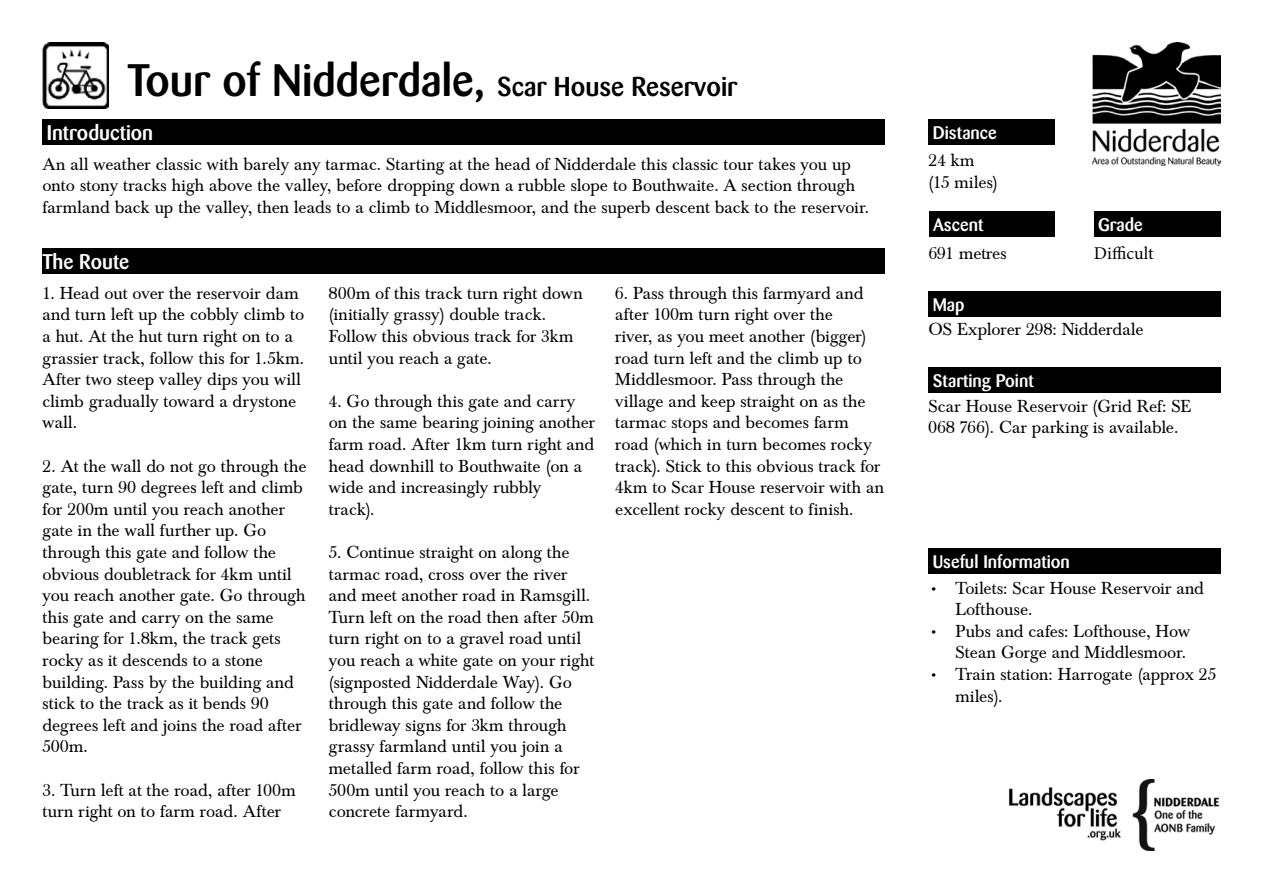
<style>
.page{position:relative;width:1263px;height:893px;background:#fff}
.page>*{position:absolute;margin:0;border:0;box-sizing:border-box;transform-origin:0 0}
.t1{font:500 27px "Barmeno";color:#000}
.t2{font:500 21px "Barmeno";color:#fff}
.t3{font:18px/21.6px "Baskerville Normal";letter-spacing:.01em;color:#000}
.t4{font:500 18px "Barmeno";color:#fff}
.t5{font:18px "Minion Pro";color:#000}
.s1{font-size:45px}
</style>
<div class="page">
<img style="left:1093px;top:43px;width:127px;height:122px">
<img style="left:1009px;top:779px;width:210px;height:71px">
<div style="left:43px;top:119px;width:841px;height:26px;background:#000"></div>
<div style="left:43px;top:248px;width:841px;height:26px;background:#000"></div>
<div style="left:928px;top:119px;width:126px;height:26px;background:#000"></div>
<div style="left:928px;top:367px;width:292px;height:26px;background:#000"></div>
<div style="left:928px;top:549px;width:292px;height:25px;background:#000"></div>
<div style="left:928px;top:291px;width:292px;height:26px;background:#000"></div>
<div style="left:929px;top:212px;width:125px;height:25px;background:#000"></div>
<div style="left:1094px;top:212px;width:126px;height:25px;background:#000"></div>
<img style="left:43px;top:43px;width:66px;height:65px">
<h1 class="t1" style="left:128px;top:71px;width:611px"><span class="s1">Tour of Nidderdale,</span> Scar House Reservoir</h1>
<p class="t2" style="left:47px;top:120px;width:108px">Introduction</p>
<p class="t3" style="left:43px;top:154px;width:828px">An all weather classic with barely any tarmac. Starting at the head of Nidderdale this classic tour takes you up onto stony tracks high above the valley, before dropping down a rubble slope to Bouthwaite. A section through farmland back up the valley, then leads to a climb to Middlesmoor, and the superb descent back to the reservoir.</p>
<p class="t2" style="left:43px;top:249px;width:88px">The Route</p>
<p class="t3" style="left:43px;top:283px;width:263px">1. Head out over the reservoir dam and turn left up the cobbly climb to a hut. At the hut turn right on to a grassier track, follow this for 1.5km.<br>After two steep valley dips you will climb gradually toward a drystone wall.</p>
<p class="t3" style="left:43px;top:455px;width:265px">2. At the wall do not go through the gate, turn 90 degrees left and climb for 200m until you reach another gate in the wall further up. Go through this gate and follow the obvious doubletrack for 4km until you reach another gate. Go through this gate and carry on the same bearing for 1.8km, the track gets rocky as it descends to a stone building. Pass by the building and stick to the track as it bends 90 degrees left and joins the road after<br>500m.</p>
<p class="t3" style="left:43px;top:779px;width:255px">3. Turn left at the road, after 100m turn right on to farm road. After</p>
<p class="t3" style="left:329px;top:283px;width:255px">800m of this track turn right down (initially grassy) double track.<br>Follow this obvious track for 3km until you reach a gate.</p>
<p class="t3" style="left:329px;top:391px;width:268px">4. Go through this gate and carry on the same bearing joining another farm road. After 1km turn right and head downhill to Bouthwaite (on a wide and increasingly rubbly<br>track).</p>
<p class="t3" style="left:329px;top:542px;width:267px">5. Continue straight on along the tarmac road, cross over the river and meet another road in Ramsgill.<br>Turn left on the road then after 50m turn right on to a gravel road until you reach a white gate on your right (signposted Nidderdale Way). Go through this gate and follow the bridleway signs for 3km through grassy farmland until you join a metalled farm road, follow this for<br>500m until you reach to a large concrete farmyard.</p>
<p class="t3" style="left:615px;top:283px;width:270px">6. Pass through this farmyard and after 100m turn right over the<br>river, as you meet another (bigger) road turn left and the climb up to Middlesmoor. Pass through the village and keep straight on as the tarmac stops and becomes farm road (which in turn becomes rocky track). Stick to this obvious track for 4km to Scar House reservoir with an excellent rocky descent to finish.</p>
<p class="t4" style="left:933px;top:122px;width:66px">Distance</p>
<p class="t3" style="left:928px;top:150px;width:71px">24 km (15 miles)</p>
<p class="t4" style="left:933px;top:214px;width:52px">Ascent</p>
<p class="t3" style="left:929px;top:242px;width:79px">691 metres</p>
<p class="t4" style="left:1098px;top:214px;width:46px">Grade</p>
<p class="t5" style="left:1094px;top:241px;width:61px">Difficult</p>
<p class="t4" style="left:933px;top:294px;width:33px">Map</p>
<p class="t3" style="left:928px;top:319px;width:217px">OS Explorer 298: Nidderdale</p>
<p class="t4" style="left:933px;top:370px;width:102px">Starting Point</p>
<p class="t3" style="left:928px;top:396px;width:264px">Scar House Reservoir (Grid Ref: SE<br>068 766). Car parking is available.</p>
<p class="t4" style="left:933px;top:551px;width:139px">Useful Information</p>
<p class="t3" style="left:955px;top:577px;width:250px;text-indent:-27px">• Toilets: Scar House Reservoir and<br>Lofthouse.</p>
<p class="t3" style="left:928px;top:621px;width:263px;text-align:right">• Pubs and cafes: Lofthouse, How<br>Stean Gorge and Middlesmoor.</p>
<p class="t3" style="left:955px;top:664px;width:262px;text-indent:-27px">• Train station: Harrogate (approx 25 miles).</p>
</div>
